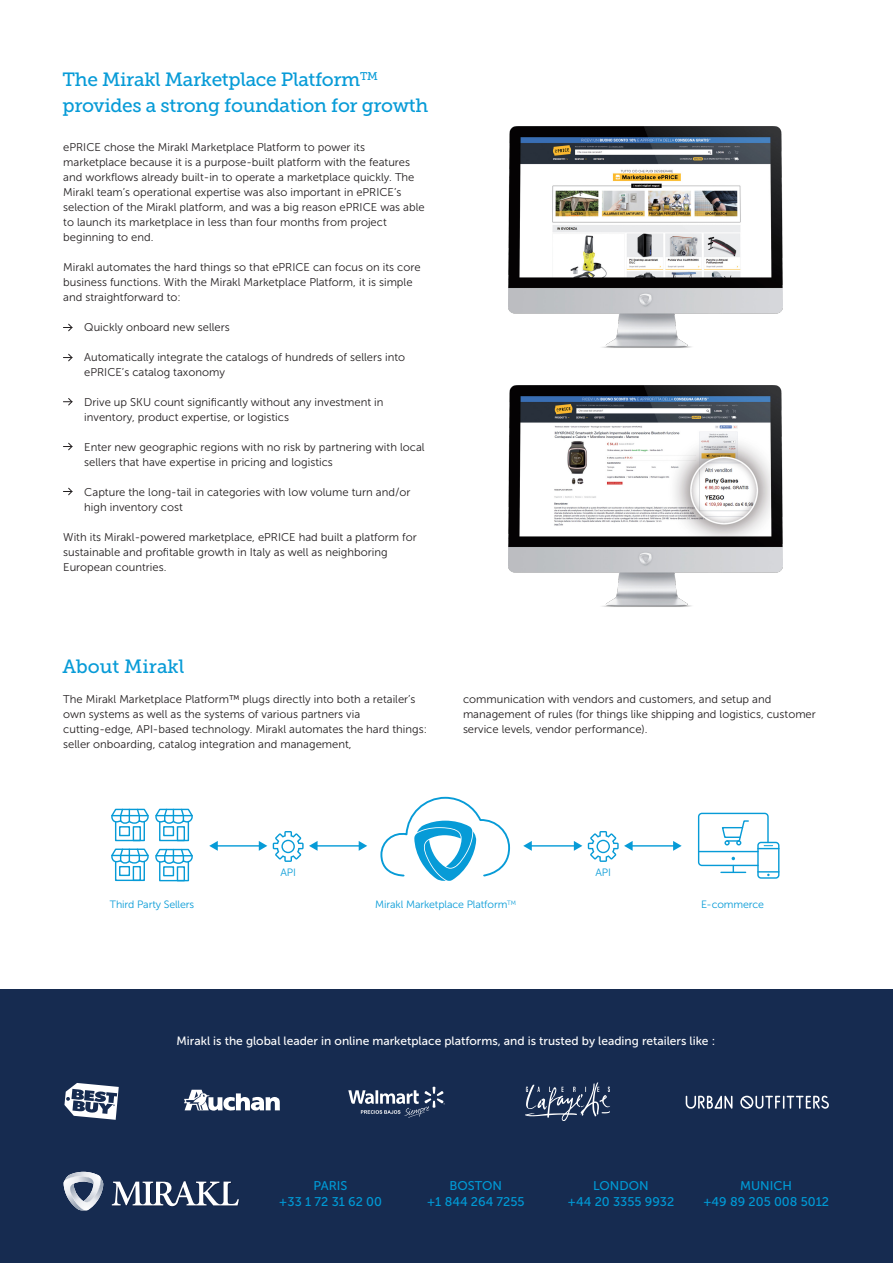
<style>
.page{position:relative;width:893px;height:1263px;background:#fff}
.page>*{position:absolute;margin:0;border:0;box-sizing:border-box;transform-origin:0 0}
.t1{font:19.2px/25.5px "Museo Slab 500";letter-spacing:-.015em;color:#079bd7}
.t2{font:12.6px/15.9px "Museo Sans 500";color:#009ad6;text-align:center}
.t3{font:12px "Museo Sans 500";color:#fff}
.t4{font:11.25px/15px "Museo Sans 300";color:#231f20}
.t5{font:10.65px "Museo Sans 300";letter-spacing:-.01em;color:#079bd7}
</style>
<div class="page">
<div style="left:0;top:989px;width:893px;height:274px;background:#162b50"></div>
<div style="left:115px;top:861px;width:30px;height:20px;border:1px solid #079bd7"></div>
<div style="left:119px;top:866px;width:11px;height:10px;border:1px solid #079bd7"></div>
<div style="left:133px;top:866px;width:8px;height:15px;border:1px solid #079bd7"></div>
<div style="left:115px;top:821px;width:30px;height:20px;border:1px solid #079bd7"></div>
<div style="left:119px;top:826px;width:11px;height:10px;border:1px solid #079bd7"></div>
<div style="left:133px;top:826px;width:8px;height:15px;border:1px solid #079bd7"></div>
<div style="left:159px;top:821px;width:30px;height:20px;border:1px solid #079bd7"></div>
<div style="left:163px;top:826px;width:11px;height:10px;border:1px solid #079bd7"></div>
<div style="left:177px;top:826px;width:8px;height:15px;border:1px solid #079bd7"></div>
<svg style="left:111px;top:808px;width:82px;height:16px"></svg>
<div style="left:159px;top:861px;width:30px;height:20px;border:1px solid #079bd7"></div>
<div style="left:163px;top:866px;width:11px;height:10px;border:1px solid #079bd7"></div>
<div style="left:177px;top:866px;width:8px;height:15px;border:1px solid #079bd7"></div>
<svg style="left:111px;top:848px;width:82px;height:17px"></svg>
<div style="left:757px;top:842px;width:22px;height:37px;border:1px solid #079bd7;border-radius:3px"></div>
<svg style="left:697px;top:812px;width:82px;height:64px"></svg>
<hr style="left:216px;top:845px;width:44px;height:1px;background:#079bd7">
<svg style="left:209px;top:841px;width:9px;height:10px"></svg>
<svg style="left:259px;top:841px;width:8px;height:10px"></svg>
<hr style="left:316px;top:845px;width:44px;height:1px;background:#079bd7">
<svg style="left:273px;top:831px;width:45px;height:31px"></svg>
<svg style="left:359px;top:841px;width:8px;height:10px"></svg>
<hr style="left:530px;top:845px;width:45px;height:1px;background:#079bd7">
<svg style="left:523px;top:841px;width:9px;height:10px"></svg>
<svg style="left:574px;top:841px;width:8px;height:10px"></svg>
<hr style="left:631px;top:845px;width:44px;height:1px;background:#079bd7">
<svg style="left:588px;top:831px;width:45px;height:31px"></svg>
<svg style="left:673px;top:841px;width:9px;height:10px"></svg>
<svg style="left:380px;top:796px;width:130px;height:85px"></svg>
<svg style="left:64px;top:1083px;width:55px;height:37px"></svg>
<svg style="left:348px;top:1087px;width:97px;height:31px"></svg>
<svg style="left:686px;top:1096px;width:46px;height:13px"></svg>
<svg style="left:740px;top:1096px;width:89px;height:13px"></svg>
<img style="left:509px;top:126px;width:273px;height:222px">
<img style="left:509px;top:385px;width:273px;height:222px">
<svg style="left:63px;top:323px;width:10px;height:9px"></svg>
<svg style="left:63px;top:353px;width:10px;height:9px"></svg>
<svg style="left:63px;top:398px;width:10px;height:8px"></svg>
<svg style="left:63px;top:442px;width:10px;height:9px"></svg>
<svg style="left:63px;top:487px;width:10px;height:9px"></svg>
<svg style="left:184px;top:1090px;width:96px;height:21px"></svg>
<svg style="left:525px;top:1082px;width:85px;height:39px"></svg>
<svg style="left:112px;top:1181px;width:127px;height:26px"></svg>
<svg style="left:64px;top:1172px;width:39px;height:38px"></svg>
<h1 class="t1" style="left:63px;top:67px;width:367px">The Mirakl Marketplace Platform<sup>TM </sup>provides a strong foundation for growth</h1>
<p class="t4" style="left:63px;top:139px;width:363px">ePRICE chose the Mirakl Marketplace Platform to power its marketplace because it is a purpose-built platform with the features and workflows already built-in to operate a marketplace quickly. The Mirakl team’s operational expertise was also important in ePRICE’s selection of the Mirakl platform, and was a big reason ePRICE was able to launch its marketplace in less than four months from project beginning to end.</p>
<p class="t4" style="left:63px;top:259px;width:359px">Mirakl automates the hard things so that ePRICE can focus on its core business functions. With the Mirakl Marketplace Platform, it is simple and straightforward to:</p>
<p class="t4" style="left:84px;top:319px;width:147px">Quickly onboard new sellers</p>
<p class="t4" style="left:84px;top:349px;width:322px">Automatically integrate the catalogs of hundreds of sellers into ePRICE’s catalog taxonomy</p>
<p class="t4" style="left:84px;top:394px;width:301px">Drive up SKU count significantly without any investment in inventory, product expertise, or logistics</p>
<p class="t4" style="left:84px;top:439px;width:342px">Enter new geographic regions with no risk by partnering with local sellers that have expertise in pricing and logistics</p>
<p class="t4" style="left:84px;top:484px;width:328px">Capture the long-tail in categories with low volume turn and/or high inventory cost</p>
<p class="t4" style="left:63px;top:529px;width:355px">With its Mirakl-powered marketplace, ePRICE had built a platform for sustainable and profitable growth in Italy as well as neighboring<br>European countries.</p>
<h1 class="t1" style="left:63px;top:654px;width:123px">About Mirakl</h1>
<p class="t4" style="left:63px;top:692px;width:365px">The Mirakl Marketplace Platform™ plugs directly into both a retailer’s own systems as well as the systems of various partners via cutting-edge, API-based technology. Mirakl automates the hard things: seller onboarding, catalog integration and management,</p>
<p class="t4" style="left:463px;top:692px;width:354px">communication with vendors and customers, and setup and management of rules (for things like shipping and logistics, customer service levels, vendor performance).</p>
<p class="t5" style="left:110px;top:899px;width:86px">Third Party Sellers</p>
<p class="t5" style="left:280px;top:867px;width:17px">API</p>
<p class="t5" style="left:375px;top:899px;width:142px">Mirakl Marketplace Platform<sup>TM</sup></p>
<p class="t5" style="left:595px;top:867px;width:17px">API</p>
<p class="t5" style="left:701px;top:899px;width:65px">E-commerce</p>
<p class="t3" style="left:176px;top:1034px;width:540px">Mirakl is the global leader in online marketplace platforms, and is trusted by leading retailers like :</p>
<p class="t2" style="left:279px;top:1178px;width:105px">PARIS<br>+33 1 72 31 62 00</p>
<p class="t2" style="left:427px;top:1178px;width:100px">BOSTON<br>+1 844 264 7255</p>
<p class="t2" style="left:567px;top:1178px;width:108px">LONDON<br>+44 20 3355 9932</p>
<p class="t2" style="left:703px;top:1178px;width:128px">MUNICH<br>+49 89 205 008 5012</p>
</div>
